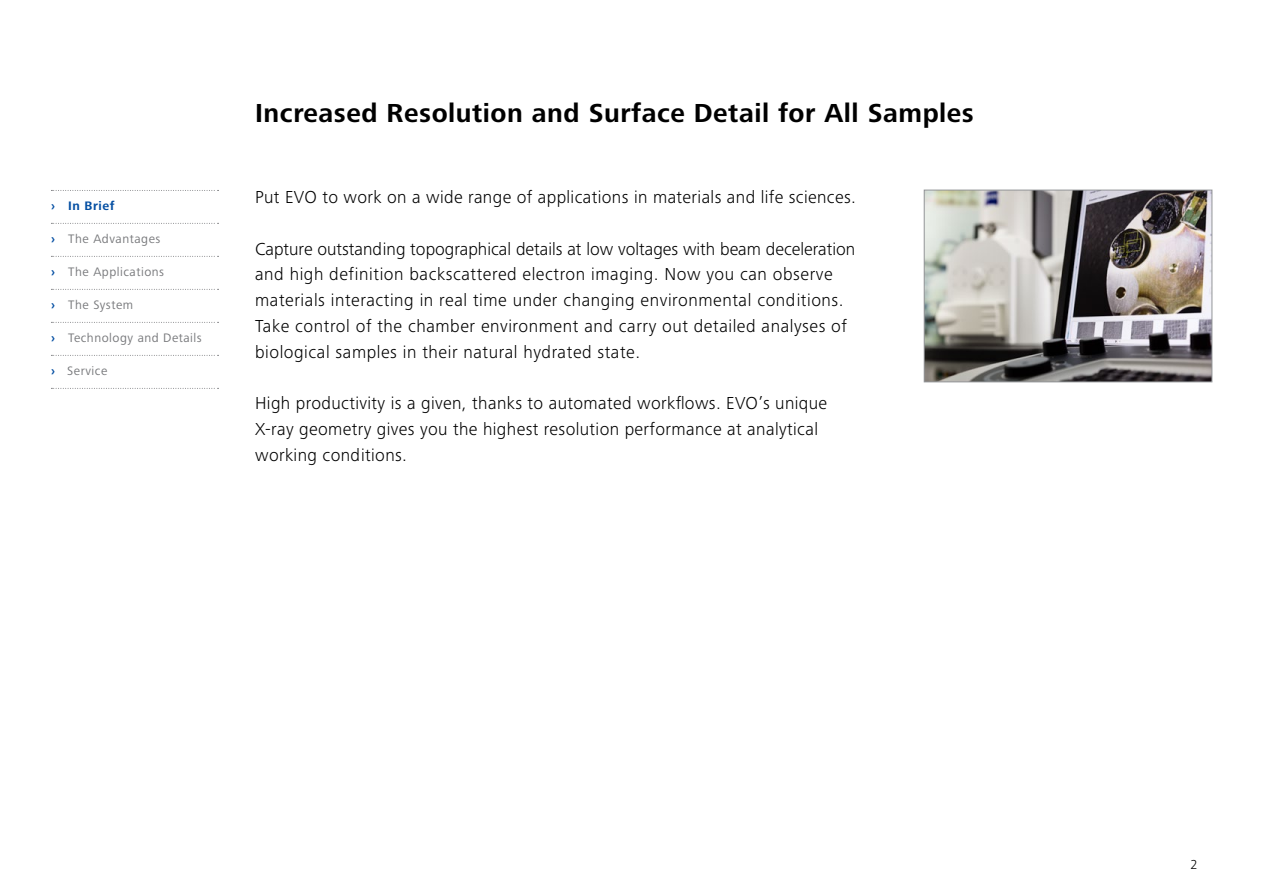
<style>
.page{position:relative;width:1263px;height:893px;background:#fff}
.page>*{position:absolute;margin:0;border:0;box-sizing:border-box;transform-origin:0 0}
.t1{font:700 27px "Zeiss Frutiger Next Pro";letter-spacing:.02em;color:#000}
.t2{font:300 18px/25.8px "Zeiss Frutiger Next Pro";letter-spacing:.02em;color:#000}
.t3{font:300 13.5px "Zeiss Frutiger Next Pro";color:#000}
.t4{font:12.75px "Zeiss Frutiger Next Pro";letter-spacing:.04em;color:#77787b}
.t5{font:700 12.75px "Zeiss Frutiger Next Pro";letter-spacing:.04em;color:#034ea2}
.s1{font-weight:700;color:#034ea2}
</style>
<div class="page">
<img style="left:926px;top:192px;width:284px;height:188px">
<div style="left:924px;top:190px;width:288px;height:192px;border:1px solid #939598"></div>
<svg style="left:51px;top:190px;width:168px;height:1px"></svg>
<svg style="left:51px;top:223px;width:168px;height:1px"></svg>
<svg style="left:51px;top:256px;width:168px;height:1px"></svg>
<svg style="left:51px;top:289px;width:168px;height:1px"></svg>
<svg style="left:51px;top:322px;width:168px;height:1px"></svg>
<svg style="left:51px;top:355px;width:168px;height:1px"></svg>
<svg style="left:51px;top:388px;width:168px;height:1px"></svg>
<p class="t5" style="left:51px;top:199px;width:65px">› In Brief</p>
<p class="t4" style="left:51px;top:232px;width:111px"><span class="s1">›</span> The Advantages</p>
<p class="t4" style="left:51px;top:265px;width:115px"><span class="s1">›</span> The Applications</p>
<p class="t4" style="left:51px;top:298px;width:84px"><span class="s1">›</span> The System</p>
<p class="t4" style="left:51px;top:331px;width:152px"><span class="s1">›</span> Technology and Details</p>
<p class="t4" style="left:51px;top:364px;width:58px"><span class="s1">›</span> Service</p>
<h1 class="t1" style="left:255px;top:97px;width:720px">Increased Resolution and Surface Detail for All Samples</h1>
<p class="t2" style="left:255px;top:184px;width:602px">Put EVO to work on a wide range of applications in materials and life sciences.</p>
<p class="t2" style="left:255px;top:236px;width:602px">Capture outstanding topographical details at low voltages with beam deceleration and high definition backscattered electron imaging. Now you can observe materials interacting in real time under changing environmental conditions.<br>Take control of the chamber environment and carry out detailed analyses of biological samples in their natural hydrated state.</p>
<p class="t2" style="left:255px;top:391px;width:574px">High productivity is a given, thanks to automated workflows. EVO’s unique<br>X-ray geometry gives you the highest resolution performance at analytical working conditions.</p>
<p class="t3" style="left:1190px;top:856px;width:9px">2</p>
</div>
